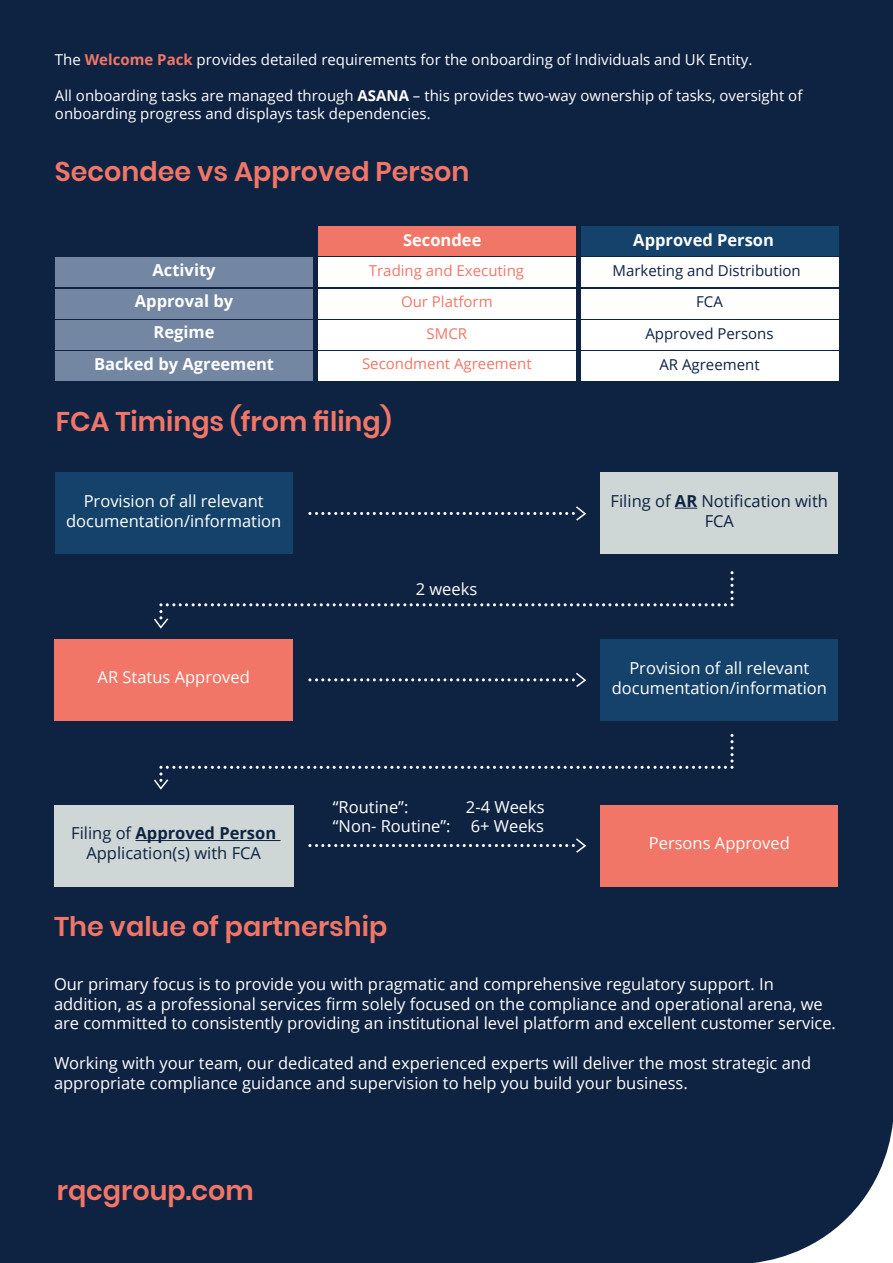
<style>
.page{position:relative;width:893px;height:1263px;background:#0e2342}
.page>*{position:absolute;margin:0;border:0;box-sizing:border-box;transform-origin:0 0}
.t1{font:600 27px "Poppins";color:#f27667}
.t2{font:16.5px/19.8px "Open Sans";color:#fff;text-align:center}
.t3{font:16.5px/19.8px "Open Sans";color:#0e2342;text-align:center}
.t4{font:700 16.5px "Open Sans";color:#fff}
.t5{font:15px/18px "Open Sans";color:#fff}
.t6{font:15px "Open Sans";color:#f27667}
.t7{font:15px "Open Sans";color:#0e2342}
.s1{font-weight:700;color:#f27667}
.s2{font-weight:700}
</style>
<div class="page">
<div style="left:318px;top:226px;width:258px;height:30px;background:#f27667"></div>
<div style="left:581px;top:226px;width:257px;height:30px;background:#15426a"></div>
<div style="left:318px;top:258px;width:258px;height:29px;background:#fff"></div>
<div style="left:581px;top:258px;width:258px;height:29px;background:#fff"></div>
<div style="left:318px;top:289px;width:258px;height:29px;background:#fff"></div>
<div style="left:581px;top:289px;width:257px;height:29px;background:#fff"></div>
<div style="left:318px;top:320px;width:258px;height:29px;background:#fff"></div>
<div style="left:581px;top:320px;width:257px;height:29px;background:#fff"></div>
<div style="left:318px;top:351px;width:258px;height:30px;background:#fff"></div>
<div style="left:581px;top:351px;width:257px;height:30px;background:#fff"></div>
<div style="left:55px;top:258px;width:258px;height:29px;background:#7386a2"></div>
<div style="left:55px;top:289px;width:258px;height:29px;background:#7386a2"></div>
<div style="left:55px;top:320px;width:258px;height:29px;background:#7386a2"></div>
<div style="left:55px;top:351px;width:258px;height:30px;background:#7386a2"></div>
<div style="left:55px;top:639px;width:238px;height:82px;background:#f27667"></div>
<div style="left:55px;top:472px;width:238px;height:82px;background:#15426a"></div>
<div style="left:601px;top:472px;width:237px;height:82px;background:#ced7d6"></div>
<svg style="left:675px;top:508px;width:22px;height:1px"></svg>
<div style="left:601px;top:805px;width:237px;height:81px;background:#f27667"></div>
<div style="left:601px;top:639px;width:237px;height:82px;background:#15426a"></div>
<div style="left:54px;top:805px;width:239px;height:81px;background:#ced7d6"></div>
<hr style="left:136px;top:840px;width:144px;height:1px;background:#0e2342">
<svg style="left:308px;top:838px;width:279px;height:15px"></svg>
<svg style="left:308px;top:672px;width:279px;height:15px"></svg>
<svg style="left:308px;top:506px;width:279px;height:15px"></svg>
<svg style="left:154px;top:734px;width:579px;height:56px"></svg>
<svg style="left:154px;top:571px;width:579px;height:58px"></svg>
<svg style="left:753px;top:1122px;width:140px;height:141px"></svg>
<p class="t5" style="left:55px;top:51px;width:699px">The <span class="s1">Welcome Pack</span> provides detailed requirements for the onboarding of Individuals and UK Entity.</p>
<p class="t5" style="left:55px;top:87px;width:749px">All onboarding tasks are managed through <span class="s2">ASANA</span> – this provides two-way ownership of tasks, oversight of onboarding progress and displays task dependencies.</p>
<p class="t1" style="left:55px;top:156px;width:416px">Secondee vs Approved Person</p>
<p class="t4" style="left:153px;top:258px;width:65px">Activity</p>
<p class="t4" style="left:135px;top:289px;width:100px">Approval by</p>
<p class="t4" style="left:154px;top:320px;width:62px">Regime</p>
<p class="t4" style="left:94px;top:352px;width:182px">Backed by Agreement</p>
<p class="t4" style="left:403px;top:228px;width:80px">Secondee</p>
<p class="t4" style="left:633px;top:228px;width:142px">Approved Person</p>
<p class="t6" style="left:369px;top:260px;width:157px">Trading and Executing</p>
<p class="t7" style="left:612px;top:260px;width:190px">Marketing and Distribution</p>
<p class="t6" style="left:401px;top:292px;width:93px">Our Platform</p>
<p class="t7" style="left:696px;top:292px;width:28px">FCA</p>
<p class="t6" style="left:427px;top:323px;width:42px">SMCR</p>
<p class="t7" style="left:645px;top:323px;width:130px">Approved Persons</p>
<p class="t6" style="left:362px;top:353px;width:171px">Secondment Agreement</p>
<p class="t7" style="left:659px;top:354px;width:102px">AR Agreement</p>
<p class="t1" style="left:56px;top:406px;width:337px">FCA Timings (from filing)</p>
<p class="t2" style="left:66px;top:491px;width:217px">Provision of all relevant documentation/information</p>
<p class="t3" style="left:611px;top:491px;width:219px">Filing of <span class="s2">AR</span> Notification with<br>FCA</p>
<p class="t2" style="left:416px;top:578px;width:63px">2 weeks</p>
<p class="t2" style="left:98px;top:667px;width:154px">AR Status Approved</p>
<p class="t2" style="left:612px;top:657px;width:217px">Provision of all relevant documentation/information</p>
<p class="t2" style="left:466px;top:797px;width:80px">2-4 Weeks</p>
<p class="t2" style="left:471px;top:815px;width:75px">6+ Weeks</p>
<p class="t2" style="left:333px;top:797px;width:77px">“Routine”:</p>
<p class="t2" style="left:333px;top:815px;width:119px">“Non- Routine”:</p>
<p class="t3" style="left:71px;top:823px;width:207px">Filing of <span class="s2">Approved Person<br></span>Application(s) with FCA</p>
<p class="t2" style="left:649px;top:832px;width:143px">Persons Approved</p>
<p class="t1" style="left:54px;top:911px;width:335px">The value of partnership</p>
<p class="t2" style="left:54px;top:973px;width:721px">Our primary focus is to provide you with pragmatic and comprehensive regulatory support. In</p>
<p class="t2" style="left:54px;top:993px;width:770px">addition, as a professional services firm solely focused on the compliance and operational arena, we</p>
<p class="t2" style="left:54px;top:1013px;width:783px">are committed to consistently providing an institutional level platform and excellent customer service.</p>
<p class="t2" style="left:54px;top:1053px;width:759px">Working with your team, our dedicated and experienced experts will deliver the most strategic and</p>
<p class="t2" style="left:54px;top:1072px;width:635px">appropriate compliance guidance and supervision to help you build your business.</p>
<p class="t1" style="left:57px;top:1175px;width:198px">rqcgroup.com</p>
</div>
